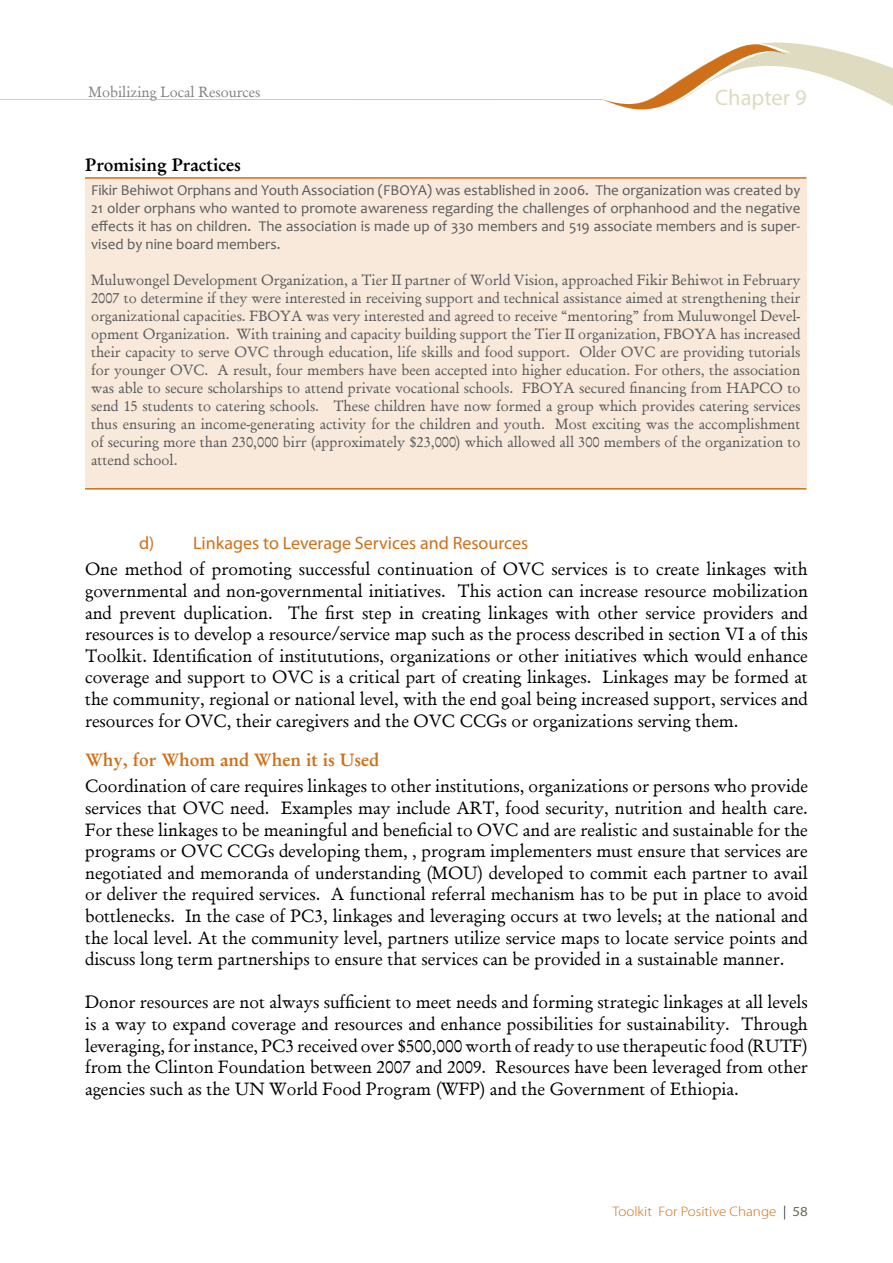
<style>
.page{position:relative;width:893px;height:1263px;background:#fff}
.page>*{position:absolute;margin:0;border:0;box-sizing:border-box;transform-origin:0 0}
.t1{font:22.5px "Myriad Pro";color:#dedbc1}
.t2{font:18px/21.6px "Garamond";color:#000;text-align:justify}
.t3{font:18px "Myriad Pro";color:#ce7019}
.t4{font:700 18px "Garamond";color:#ce7019}
.t5{font:700 18px "Garamond";color:#000}
.t6{font:15px/18px "Garamond";color:#58595b;text-align:justify}
.t7{font:15px/18px "Candara";color:#58595b;text-align:justify}
.t8{font:15px "Garamond";color:#808285}
.t9{font:300 13.8px "Myriad Pro";color:#ce7019;scale:1.09 1}
.s1{color:#000}
.s2{font-weight:400;color:#6c6a57}
</style>
<div class="page">
<svg style="left:0;top:43px;width:893px;height:67px"></svg>
<div style="left:85px;top:178px;width:721px;height:311px;background:#f8e9db"></div>
<hr style="left:85px;top:177px;width:721px;height:2px;background:#ce7019">
<hr style="left:85px;top:488px;width:721px;height:2px;background:#ce7019">
<p class="t8" style="left:88px;top:82px;width:174px">Mobilizing Local Resources</p>
<p class="t1" style="left:715px;top:84px;width:93px">Chapter 9</p>
<p class="t5" style="left:85px;top:154px;width:157px">Promising Practices</p>
<p class="t7" style="left:91px;top:181px;width:711px">Fikir Behiwot Orphans and Youth Association (FBOYA) was established in 2006. The organization was created by 21 older orphans who wanted to promote awareness regarding the challenges of orphanhood and the negative effects it has on children. The association is made up of 330 members and 519 associate members and is super&shy;vised by nine board members.</p>
<p class="t6" style="left:91px;top:271px;width:711px">Muluwongel Development Organization, a Tier II partner of World Vision, approached Fikir Behiwot in February 2007 to determine if they were interested in receiving support and technical assistance aimed at strengthening their organizational capacities. FBOYA was very interested and agreed to receive “mentoring” from Muluwongel Devel&shy;opment Organization. With training and capacity building support the Tier II organization, FBOYA has increased their capacity to serve OVC through education, life skills and food support. Older OVC are providing tutorials for younger OVC. A result, four members have been accepted into higher education. For others, the association was able to secure scholarships to attend private vocational schools. FBOYA secured financing from HAPCO to send 15 students to catering schools. These children have now formed a group which provides catering services thus ensuring an income-generating activity for the children and youth. Most exciting was the accomplishment of securing more than 230,000 birr (approximately $23,000) which allowed all 300 members of the organization to attend school.</p>
<p class="t3" style="left:139px;top:532px;width:391px">d) Linkages to Leverage Services and Resources</p>
<p class="t2" style="left:85px;top:558px;width:724px">One method of promoting successful continuation of OVC services is to create linkages with governmental and non-governmental initiatives. This action can increase resource mobilization and prevent duplication. The first step in creating linkages with other service providers and resources is to develop a resource/service map such as the process described in section VI a of this Toolkit. Identification of institututions, organizations or other initiatives which would enhance coverage and support to OVC is a critical part of creating linkages. Linkages may be formed at the community, regional or national level, with the end goal being increased support, services and resources for OVC, their caregivers and the OVC CCGs or organizations serving them.</p>
<p class="t4" style="left:85px;top:749px;width:296px">Why, for Whom and When it is Used</p>
<p class="t2" style="left:85px;top:775px;width:724px">Coordination of care requires linkages to other institutions, organizations or persons who provide services that OVC need. Examples may include ART, food security, nutrition and health care.<br>For these linkages to be meaningful and beneficial to OVC and are realistic and sustainable for the programs or OVC CCGs developing them, , program implementers must ensure that services are negotiated and memoranda of understanding (MOU) developed to commit each partner to avail or deliver the required services. A functional referral mechanism has to be put in place to avoid bottlenecks. In the case of PC3, linkages and leveraging occurs at two levels; at the national and the local level. At the community level, partners utilize service maps to locate service points and discuss long term partnerships to ensure that services can be provided in a sustainable manner.</p>
<p class="t2" style="left:85px;top:991px;width:724px">Donor resources are not always sufficient to meet needs and forming strategic linkages at all levels is a way to expand coverage and resources and enhance possibilities for sustainability. Through leveraging, for instance, PC3 received over $500,000 worth of ready to use therapeutic food (RUTF) from the Clinton Foundation between 2007 and 2009. Resources have been leveraged from other agencies such as the UN World Food Program (WFP) and the Government of Ethiopia.</p>
<p class="t9" style="left:612px;top:1204px;width:181px">Toolkit For Positive Change <span class="s1">|</span> <span class="s2">58</span></p>
</div>
